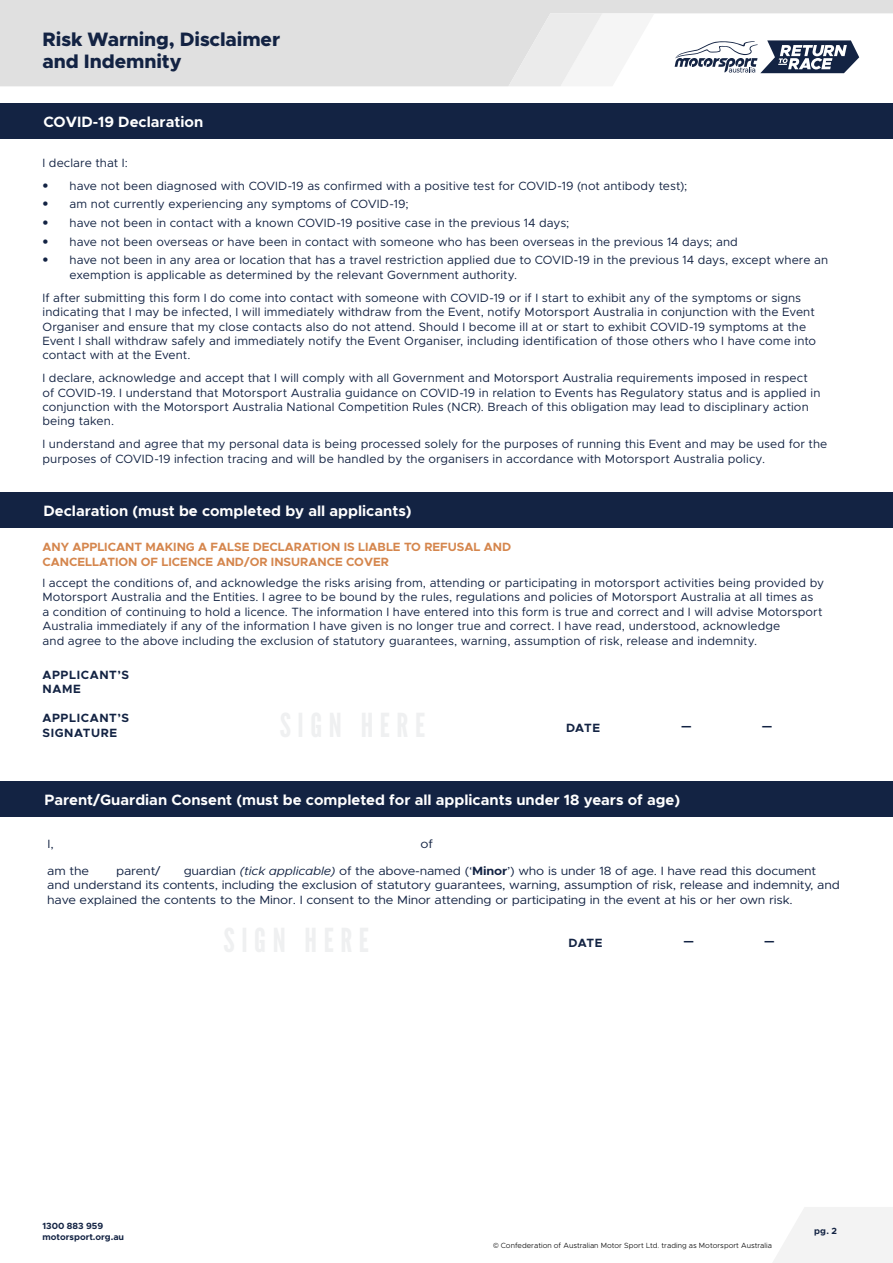
<style>
.page{position:relative;width:893px;height:1263px;background:#fff}
.page>*{position:absolute;margin:0;border:0;box-sizing:border-box;transform-origin:0 0}
.t1{font:800 19.5px/21.8px "Metropolis";letter-spacing:-.005em;color:#132343}
.t2{font:700 15px "Metropolis";color:#fff}
.t3{font:12px/14.4px "Metropolis";letter-spacing:.005em;color:#132343}
.t4{font:12px/14.4px "Metropolis";letter-spacing:-.015em;color:#132343;scale:1.07 1}
.t5{font:700 12px/15px "Metropolis";color:#d5864d}
.t6{font:700 12px/14.4px "Metropolis";letter-spacing:.05em;color:#132343}
.t7{font:12px "Metropolis";letter-spacing:.005em;color:#132343;scale:1.07 1}
.t8{font:700 9px/10.8px "Metropolis";color:#132343}
.t9{font:300 7.5px "Metropolis";color:#000}
.s1{font-family:"Helvetica";font-weight:300}
.s2{font-style:italic}
.s3{font-weight:700}
.s4{font-family:"Montserrat"}
</style>
<div class="page">
<svg style="left:0;top:0;width:893px;height:86px;fill:#e0e0e0"></svg>
<svg style="left:508px;top:13px;width:146px;height:73px"></svg>
<svg style="left:675px;top:34px;width:186px;height:39px"></svg>
<svg style="left:773px;top:1207px;width:120px;height:56px"></svg>
<div style="left:0;top:492px;width:893px;height:35px;background:#132343"></div>
<div style="left:0;top:104px;width:893px;height:35px;background:#132343"></div>
<div style="left:0;top:782px;width:893px;height:35px;background:#132343"></div>
<h1 class="t1" style="left:43px;top:28px;width:239px">Risk Warning, Disclaimer and Indemnity</h1>
<p class="t2" style="left:43px;top:113px;width:161px">COVID-19 Declaration</p>
<p class="t3" style="left:43px;top:156px;width:87px">I declare that I:</p>
<p class="t3" style="left:43px;top:178px;width:646px"><span class="s1">•</span> have not been diagnosed with COVID-19 as confirmed with a positive test for COVID-19 (not antibody test);</p>
<p class="t3" style="left:43px;top:197px;width:368px"><span class="s1">•</span> am not currently experiencing any symptoms of COVID-19;</p>
<p class="t3" style="left:43px;top:216px;width:528px"><span class="s1">•</span> have not been in contact with a known COVID-19 positive case in the previous 14 days;</p>
<p class="t3" style="left:43px;top:234px;width:697px"><span class="s1">•</span> have not been overseas or have been in contact with someone who has been overseas in the previous 14 days; and</p>
<p class="t3" style="left:70px;top:253px;width:760px;text-indent:-27px"><span class="s1">•</span> have not been in any area or location that has a travel restriction applied due to COVID-19 in the previous 14 days, except where an exemption is applicable as determined by the relevant Government authority.</p>
<p class="t3" style="left:43px;top:290px;width:775px">If after submitting this form I do come into contact with someone with COVID-19 or if I start to exhibit any of the symptoms or signs indicating that I may be infected, I will immediately withdraw from the Event, notify Motorsport Australia in conjunction with the Event Organiser and ensure that my close contacts also do not attend. Should I become ill at or start to exhibit COVID-19 symptoms at the Event I shall withdraw safely and immediately notify the Event Organiser, including identification of those others who I have come into contact with at the Event.</p>
<p class="t3" style="left:43px;top:371px;width:779px">I declare, acknowledge and accept that I will comply with all Government and Motorsport Australia requirements imposed in respect of COVID-19. I understand that Motorsport Australia guidance on COVID-19 in relation to Events has Regulatory status and is applied in conjunction with the Motorsport Australia National Competition Rules (NCR). Breach of this obligation may lead to disciplinary action being taken.</p>
<p class="t3" style="left:43px;top:437px;width:786px">I understand and agree that my personal data is being processed solely for the purposes of running this Event and may be used for the purposes of COVID-19 infection tracing and will be handled by the organisers in accordance with Motorsport Australia policy.</p>
<p class="t2" style="left:43px;top:501px;width:370px">Declaration (must be completed by all applicants)</p>
<p class="t5" style="left:43px;top:539px;width:470px">ANY APPLICANT MAKING A FALSE DECLARATION IS LIABLE TO REFUSAL AND<br>CANCELLATION OF LICENCE AND/OR INSURANCE COVER</p>
<p class="t3" style="left:43px;top:576px;width:783px">I accept the conditions of, and acknowledge the risks arising from, attending or participating in motorsport activities being provided by Motorsport Australia and the Entities. I agree to be bound by the rules, regulations and policies of Motorsport Australia at all times as<br>a condition of continuing to hold a licence. The information I have entered into this form is true and correct and I will advise Motorsport Australia immediately if any of the information I have given is no longer true and correct. I have read, understood, acknowledge<br>and agree to the above including the exclusion of statutory guarantees, warning, assumption of risk, release and indemnity.</p>
<p class="t6" style="left:43px;top:667px;width:88px">APPLICANT’S<br>NAME</p>
<p class="t6" style="left:43px;top:711px;width:88px">APPLICANT’S<br>SIGNATURE</p>
<p class="t6" style="left:566px;top:720px;width:36px">DATE</p>
<p class="t6" style="left:681px;top:719px;width:12px">—</p>
<p class="t6" style="left:762px;top:719px;width:12px">—</p>
<p class="t2" style="left:44px;top:790px;width:637px">Parent/Guardian Consent (must be completed for all applicants under 18 years of age)</p>
<p class="t7" style="left:48px;top:837px;width:7px">I,</p>
<p class="t7" style="left:421px;top:837px;width:13px">of</p>
<p class="t4" style="left:47px;top:863px;width:742px;text-indent:136px">guardian <span class="s2">(tick applicable)</span> of the above-named (‘<span class="s3">Minor</span>’) who is under 18 of age. I have read this document and understand its contents, including the exclusion of statutory guarantees, warning, assumption of risk, release and indemnity, and have explained the contents to the Minor. I consent to the Minor attending or participating in the event at his or her own risk.</p>
<p class="t7" style="left:47px;top:863px;width:41px">am the</p>
<p class="t7" style="left:116px;top:863px;width:43px">parent/</p>
<p class="t6" style="left:568px;top:935px;width:36px">DATE</p>
<p class="t6" style="left:683px;top:933px;width:12px">—</p>
<p class="t6" style="left:764px;top:933px;width:12px">—</p>
<p class="t8" style="left:43px;top:1220px;width:83px">1300 883 959 motorsport.org.au</p>
<p class="t8" style="left:814px;top:1225px;width:24px">pg. 2</p>
<p class="t9" style="left:493px;top:1240px;width:280px"><span class="s4">©</span> Confederation of Australian Motor Sport Ltd. trading as Motorsport Australia</p>
</div>
